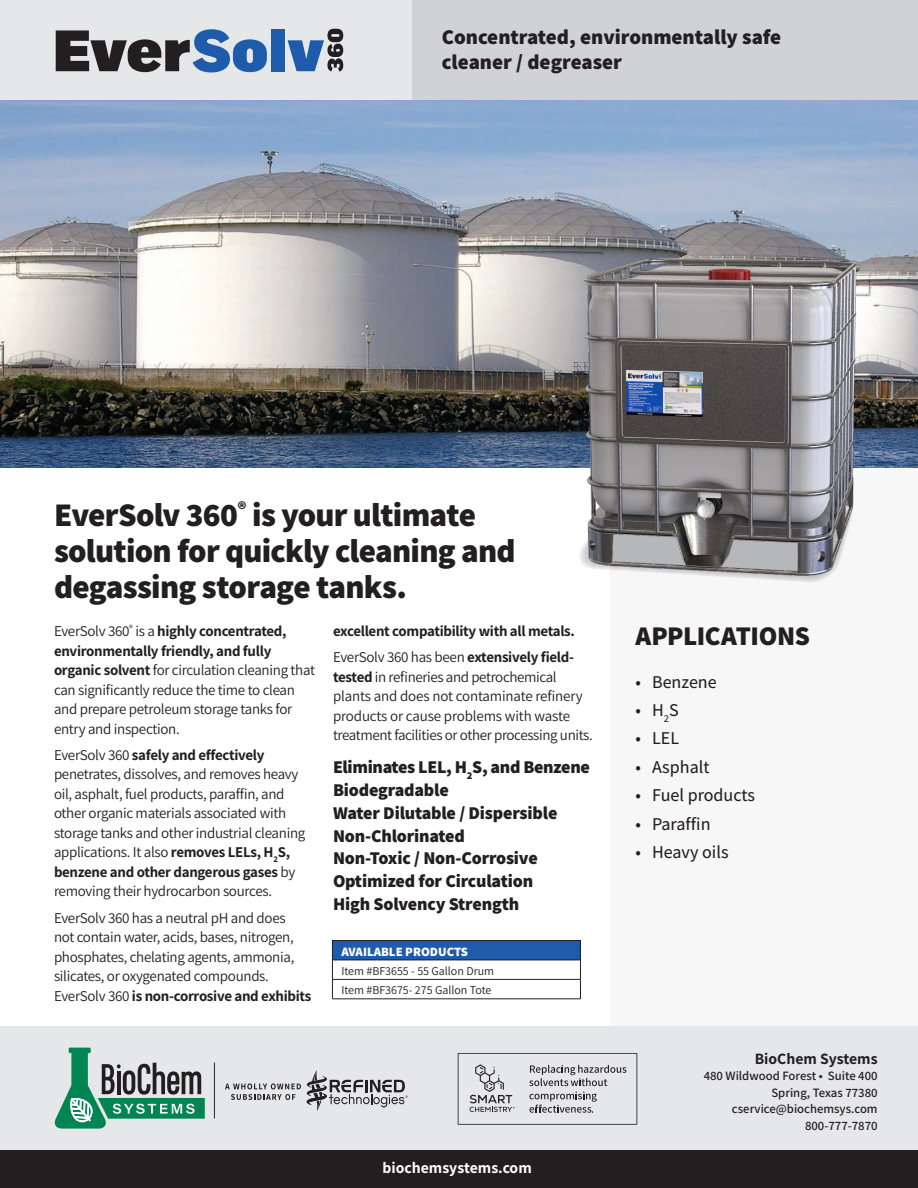
<style>
.page{position:relative;width:918px;height:1188px;background:#fff}
.page>*{position:absolute;margin:0;border:0;box-sizing:border-box;transform-origin:0 0}
.t1{font:800 33px/36px "Assistant";letter-spacing:-.02em;color:#231f20}
.t2{font:800 27px "Assistant";letter-spacing:-.015em;color:#231f20}
.t3{font:800 21px/25.2px "Assistant";color:#231f20}
.t4{font:800 18px "Assistant";letter-spacing:-.01em;color:#231f20}
.t5{font:500 18px "Assistant";color:#231f20}
.t6{font:700 15.75px "Assistant";color:#fff}
.t7{font:700 15.75px "Assistant";color:#231f20}
.t8{font:15px/19.5px "Assistant";letter-spacing:-.02em;color:#231f20}
.t9{font:700 15px "Assistant";letter-spacing:-.02em;color:#231f20}
.t10{font:600 12.75px/16.5px "Assistant";color:#231f20;text-align:right}
.t11{font:800 12.75px "Assistant";color:#fff}
.t12{font:12px/19.5px "Assistant";color:#231f20}
.s1{font-weight:700}
</style>
<div class="page">
<div style="left:611px;top:349px;width:307px;height:692px;background:#f7f7f8"></div>
<img style="left:0;top:100px;width:918px;height:368px">
<div style="left:0;top:0;width:412px;height:100px;background:#e6e7e9"></div>
<svg style="left:56px;top:29px;width:211px;height:43px"></svg>
<div style="left:271px;top:29px;width:14px;height:42px;background:#1e5baa"></div>
<svg style="left:288px;top:29px;width:55px;height:43px"></svg>
<div style="left:412px;top:0;width:506px;height:100px;background:#d1d2d4"></div>
<img style="left:555px;top:238px;width:323px;height:344px">
<div style="left:0;top:1026px;width:918px;height:162px;background:#e6e7e9"></div>
<svg style="left:225px;top:1084px;width:76px;height:16px"></svg>
<svg style="left:307px;top:1070px;width:101px;height:40px"></svg>
<hr style="left:214px;top:1063px;width:1px;height:55px;background:#231f20">
<svg style="left:55px;top:1048px;width:150px;height:81px"></svg>
<svg style="left:458px;top:1053px;width:179px;height:72px"></svg>
<div style="left:0;top:1151px;width:918px;height:37px;background:#231f20"></div>
<div style="left:332px;top:941px;width:248px;height:19px;background:#1e5baa"></div>
<hr style="left:332px;top:940px;width:249px;height:1px;background:#231f20">
<hr style="left:332px;top:960px;width:249px;height:1px;background:#231f20">
<hr style="left:332px;top:979px;width:249px;height:1px;background:#231f20">
<svg style="left:332px;top:941px;width:1px;height:58px"></svg>
<svg style="left:580px;top:941px;width:1px;height:58px"></svg>
<hr style="left:332px;top:999px;width:249px;height:1px;background:#231f20">
<p class="t3" style="left:442px;top:23px;width:341px">Concentrated, environmentally safe cleaner / degreaser</p>
<p class="t1" style="left:54px;top:496px;width:463px">EverSolv 360<sup>®</sup> is your ultimate solution for quickly cleaning and degassing storage tanks.</p>
<p class="t8" style="left:54px;top:621px;width:263px">EverSolv 360<sup>®</sup> is a <span class="s1">highly concentrated, environmentally friendly, and fully organic solvent</span> for circulation cleaning that can significantly reduce the time to clean and prepare petroleum storage tanks for entry and inspection.</p>
<p class="t8" style="left:54px;top:744px;width:253px">EverSolv 360 <span class="s1">safely and effectively </span>penetrates, dissolves, and removes heavy oil, asphalt, fuel products, paraffin, and other organic materials associated with storage tanks and other industrial cleaning applications. It also <span class="s1">removes LELs, H</span><sub>2</sub><span class="s1">S, benzene and other dangerous gases</span> by removing their hydrocarbon sources.</p>
<p class="t8" style="left:54px;top:907px;width:259px">EverSolv 360 has a neutral pH and does<br>not contain water, acids, bases, nitrogen, phosphates, chelating agents, ammonia, silicates, or oxygenated compounds.<br>EverSolv 360 <span class="s1">is non-corrosive and exhibits</span></p>
<p class="t9" style="left:333px;top:621px;width:243px">excellent compatibility with all metals.</p>
<p class="t8" style="left:333px;top:647px;width:261px">EverSolv 360 has been <span class="s1">extensively field&shy;tested</span> in refineries and petrochemical plants and does not contaminate refinery products or cause problems with waste treatment facilities or other processing units.</p>
<p class="t4" style="left:333px;top:755px;width:258px">Eliminates LEL, H<sub>2</sub>S, and Benzene</p>
<p class="t4" style="left:333px;top:778px;width:117px">Biodegradable</p>
<p class="t4" style="left:333px;top:801px;width:226px">Water Dilutable / Dispersible</p>
<p class="t4" style="left:333px;top:823px;width:133px">Non-Chlorinated</p>
<p class="t4" style="left:333px;top:846px;width:206px">Non-Toxic / Non-Corrosive</p>
<p class="t4" style="left:333px;top:869px;width:202px">Optimized for Circulation</p>
<p class="t4" style="left:333px;top:892px;width:188px">High Solvency Strength</p>
<p class="t11" style="left:341px;top:943px;width:128px">AVAILABLE PRODUCTS</p>
<p class="t12" style="left:341px;top:960px;width:154px">Item #BF3655 - 55 Gallon Drum<br>Item #BF3675- 275 Gallon Tote</p>
<p class="t6" style="left:383px;top:1157px;width:151px">biochemsystems.com</p>
<p class="t2" style="left:636px;top:617px;width:176px">APPLICATIONS</p>
<p class="t5" style="left:636px;top:669px;width:83px">• Benzene</p>
<p class="t5" style="left:636px;top:698px;width:45px">• H<sub>2</sub>S</p>
<p class="t5" style="left:636px;top:726px;width:45px">• LEL</p>
<p class="t5" style="left:636px;top:754px;width:76px">• Asphalt</p>
<p class="t5" style="left:636px;top:783px;width:121px">• Fuel products</p>
<p class="t5" style="left:636px;top:811px;width:77px">• Paraffin</p>
<p class="t5" style="left:636px;top:840px;width:95px">• Heavy oils</p>
<p class="t7" style="left:755px;top:1048px;width:124px">BioChem Systems</p>
<p class="t10" style="left:704px;top:1067px;width:175px">480 Wildwood Forest • Suite 400<br>Spring, Texas 77380 cservice@biochemsys.com<br>800-777-7870</p>
</div>
